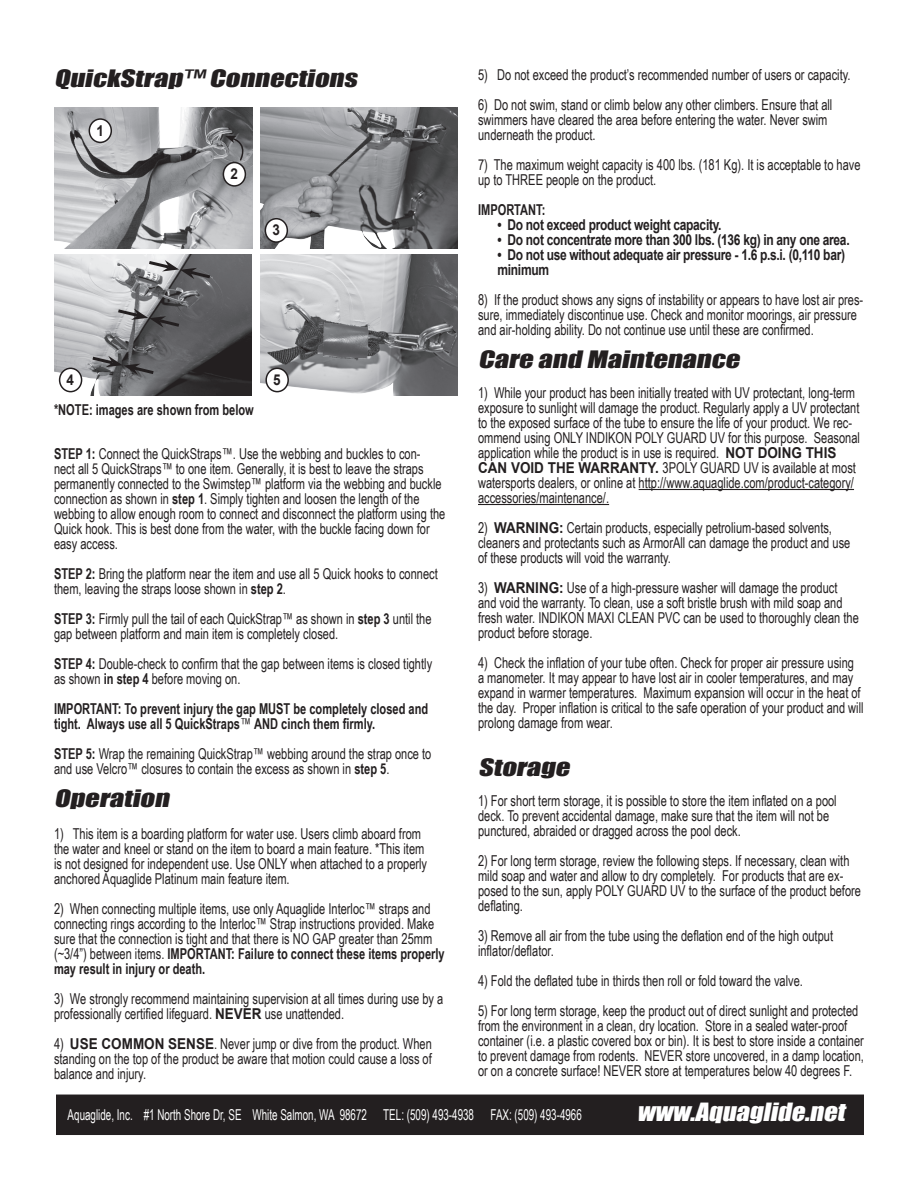
<style>
.page{position:relative;width:918px;height:1188px;background:#fff}
.page>*{position:absolute;margin:0;border:0;box-sizing:border-box;transform-origin:0 0}
.t1{font:italic 23.1px "Impact";color:#fff;scale:1.14 1}
.t2{font:italic 22.05px "Impact";color:#231f20;scale:1.29 1}
.t3{font:15px/15px "Arial Narrow";color:#231f20;scale:.9 1}
.t4{font:700 15px/15px "Arial";letter-spacing:-.025em;color:#231f20;scale:.8 1}
.t5{font:700 15px/15px "Arial Narrow";color:#231f20;scale:.9 1}
.t6{font:15px "Arial Narrow";color:#fff;scale:.8 1}
.t7{font:700 15px "Arial";letter-spacing:-.025em;color:#231f20;scale:.9 1}
.s1{font-family:"Arial";font-weight:700}
.s2{font-weight:700}
.s3{font-weight:400}
</style>
<div class="page">
<div style="left:57px;top:1095px;width:806px;height:39px;background:#231f20"></div>
<div style="left:56px;top:1095px;width:808px;height:40px;border:2px solid #231f20"></div>
<hr style="left:639px;top:489px;width:215px;height:1px;background:#231f20">
<hr style="left:478px;top:504px;width:131px;height:1px;background:#231f20">
<img style="left:55px;top:107px;width:197px;height:141px">
<img style="left:260px;top:107px;width:198px;height:141px">
<img style="left:54px;top:255px;width:198px;height:140px">
<img style="left:260px;top:255px;width:198px;height:140px">
<div style="left:265px;top:219px;width:22px;height:23px;background:#fff;border-radius:50%"></div>
<div style="left:265px;top:218px;width:23px;height:25px;border:2px solid #231f20;border-radius:50%"></div>
<div style="left:60px;top:368px;width:22px;height:24px;background:#fff;border-radius:50%"></div>
<div style="left:59px;top:368px;width:23px;height:24px;border:2px solid #231f20;border-radius:50%"></div>
<div style="left:89px;top:119px;width:22px;height:23px;background:#fff;border-radius:50%"></div>
<div style="left:89px;top:118px;width:23px;height:25px;border:2px solid #231f20;border-radius:50%"></div>
<div style="left:223px;top:163px;width:22px;height:23px;background:#fff;border-radius:50%"></div>
<div style="left:223px;top:162px;width:23px;height:25px;border:2px solid #231f20;border-radius:50%"></div>
<div style="left:266px;top:368px;width:22px;height:24px;background:#fff;border-radius:50%"></div>
<div style="left:265px;top:368px;width:24px;height:24px;border:2px solid #231f20;border-radius:50%"></div>
<svg style="left:115px;top:307px;width:68px;height:22px"></svg>
<svg style="left:146px;top:259px;width:67px;height:22px"></svg>
<svg style="left:89px;top:355px;width:68px;height:21px"></svg>
<svg style="left:225px;top:136px;width:24px;height:26px"></svg>
<p class="t3" style="left:478px;top:67px;width:415px">5) Do not exceed the product’s recommended number of users or capacity.</p>
<p class="t3" style="left:478px;top:97px;width:395px">6) Do not swim, stand or climb below any other climbers. Ensure that all swimmers have cleared the area before entering the water. Never swim underneath the product.</p>
<p class="t3" style="left:478px;top:157px;width:427px">7) The maximum weight capacity is 400 lbs. (181 Kg). It is acceptable to have up to THREE people on the product.</p>
<p class="t5" style="left:478px;top:201px;width:76px">IMPORTANT:</p>
<p class="t4" style="left:498px;top:218px;width:282px">• Do not exceed product weight capacity.</p>
<p class="t4" style="left:498px;top:233px;width:442px">• Do not concentrate more than 300 lbs. (136 kg) in any one area.</p>
<p class="t4" style="left:498px;top:248px;width:436px">• Do not use without adequate air pressure - 1.6 p.s.i. (0,110 bar) minimum</p>
<p class="t3" style="left:478px;top:292px;width:430px">8) If the product shows any signs of instability or appears to have lost air pres&shy;sure, immediately discontinue use. Check and monitor moorings, air pressure and air-holding ability. Do not continue use until these are confirmed.</p>
<h2 class="t2" style="left:478px;top:342px;width:209px">Care and Maintenance</h2>
<p class="t3" style="left:478px;top:385px;width:426px">1) While your product has been initially treated with UV protectant, long-term exposure to sunlight will damage the product. Regularly apply a UV protectant to the exposed surface of the tube to ensure the life of your product. We rec&shy;ommend using ONLY INDIKON POLY GUARD UV for this purpose. Seasonal application while the product is in use is required. <span class="s1">NOT DOING THIS CAN VOID THE WARRANTY.</span> 3POLY GUARD UV is available at most watersports dealers, or online at http://www.aquaglide.com/product-category/ accessories/maintenance/.</p>
<p class="t3" style="left:478px;top:520px;width:415px">2) <span class="s1">WARNING:</span> Certain products, especially petrolium-based solvents, cleaners and protectants such as ArmorAll can damage the product and use of these products will void the warranty.</p>
<p class="t3" style="left:478px;top:580px;width:425px">3) <span class="s1">WARNING:</span> Use of a high-pressure washer will damage the product and void the warranty. To clean, use a soft bristle brush with mild soap and fresh water. INDIKON MAXI CLEAN PVC can be used to thoroughly clean the product before storage.</p>
<p class="t3" style="left:478px;top:655px;width:430px">4) Check the inflation of your tube often. Check for proper air pressure using a manometer. It may appear to have lost air in cooler temperatures, and may expand in warmer temperatures. Maximum expansion will occur in the heat of the day. Proper inflation is critical to the safe operation of your product and will prolong damage from wear.</p>
<h2 class="t2" style="left:478px;top:750px;width:77px">Storage</h2>
<p class="t3" style="left:478px;top:793px;width:400px">1) For short term storage, it is possible to store the item inflated on a pool deck. To prevent accidental damage, make sure that the item will not be punctured, abraided or dragged across the pool deck.</p>
<p class="t3" style="left:478px;top:853px;width:427px">2) For long term storage, review the following steps. If necessary, clean with mild soap and water and allow to dry completely. For products that are ex&shy;posed to the sun, apply POLY GUARD UV to the surface of the product before deflating.</p>
<p class="t3" style="left:478px;top:928px;width:396px">3) Remove all air from the tube using the deflation end of the high output inflator/deflator.</p>
<p class="t3" style="left:478px;top:973px;width:363px">4) Fold the deflated tube in thirds then roll or fold toward the valve.</p>
<p class="t3" style="left:478px;top:1003px;width:430px">5) For long term storage, keep the product out of direct sunlight and protected from the environment in a clean, dry location. Store in a sealed water-proof container (i.e. a plastic covered box or bin). It is best to store inside a container to prevent damage from rodents. NEVER store uncovered, in a damp location, or on a concrete surface! NEVER store at temperatures below 40 degrees F.</p>
<p class="t6" style="left:68px;top:1103px;width:644px">Aquaglide, Inc. #1 North Shore Dr, SE White Salmon, WA 98672 TEL: (509) 493-4938 FAX: (509) 493-4966</p>
<h2 class="t2" style="left:54px;top:61px;width:241px">QuickStrap™ Connections</h2>
<p class="t7" style="left:96px;top:120px;width:10px">1</p>
<p class="t7" style="left:230px;top:164px;width:10px">2</p>
<p class="t7" style="left:272px;top:220px;width:10px">3</p>
<p class="t7" style="left:67px;top:370px;width:10px">4</p>
<p class="t7" style="left:273px;top:370px;width:10px">5</p>
<p class="t5" style="left:54px;top:401px;width:224px">*NOTE: images are shown from below</p>
<p class="t3" style="left:54px;top:446px;width:436px"><span class="s2">STEP 1:</span> Connect the QuickStraps™. Use the webbing and buckles to con-<br>nect all 5 QuickStraps™ to one item. Generally, it is best to leave the straps permanently connected to the Swimstep™ platform via the webbing and buckle connection as shown in <span class="s2">step 1</span>. Simply tighten and loosen the length of the webbing to allow enough room to connect and disconnect the platform using the Quick hook. This is best done from the water, with the buckle facing down for easy access.</p>
<p class="t3" style="left:54px;top:566px;width:428px"><span class="s2">STEP 2:</span> Bring the platform near the item and use all 5 Quick hooks to connect them, leaving the straps loose shown in <span class="s2">step 2</span>.</p>
<p class="t3" style="left:54px;top:611px;width:421px"><span class="s2">STEP 3:</span> Firmly pull the tail of each QuickStrap™ as shown in <span class="s2">step 3</span> until the gap between platform and main item is completely closed.</p>
<p class="t3" style="left:54px;top:656px;width:422px"><span class="s2">STEP 4:</span> Double-check to confirm that the gap between items is closed tightly as shown <span class="s2">in step 4</span> before moving on.</p>
<p class="t5" style="left:54px;top:701px;width:417px">IMPORTANT: To prevent injury the gap MUST be completely closed and tight. Always use all 5 QuickStraps<span class="s3">™</span> AND cinch them firmly.</p>
<p class="t3" style="left:54px;top:746px;width:421px"><span class="s2">STEP 5:</span> Wrap the remaining QuickStrap™ webbing around the strap once to and use Velcro™ closures to contain the excess as shown in <span class="s2">step 5</span>.</p>
<h2 class="t2" style="left:54px;top:781px;width:95px">Operation</h2>
<p class="t3" style="left:54px;top:825px;width:416px">1) This item is a boarding platform for water use. Users climb aboard from the water and kneel or stand on the item to board a main feature. *This item is not designed for independent use. Use ONLY when attached to a properly anchored Aquaglide Platinum main feature item.</p>
<p class="t3" style="left:54px;top:900px;width:436px">2) When connecting multiple items, use only Aquaglide Interloc™ straps and connecting rings according to the Interloc™ Strap instructions provided. Make sure that the connection is tight and that there is NO GAP greater than 25mm (~3/4”) between items. <span class="s2">IMPORTANT: Failure to connect these items properly may result in injury or death.</span></p>
<p class="t3" style="left:54px;top:990px;width:434px">3) We strongly recommend maintaining supervision at all times during use by a professionally certified lifeguard. <span class="s1">NEVER</span> use unattended.</p>
<p class="t3" style="left:54px;top:1035px;width:421px;text-align:justify">4) <span class="s1">USE COMMON SENSE</span>. Never jump or dive from the product. When standing on the top of the product be aware that motion could cause a loss of balance and injury.</p>
<h1 class="t1" style="left:637px;top:1094px;width:189px">www.Aquaglide.net</h1>
</div>
